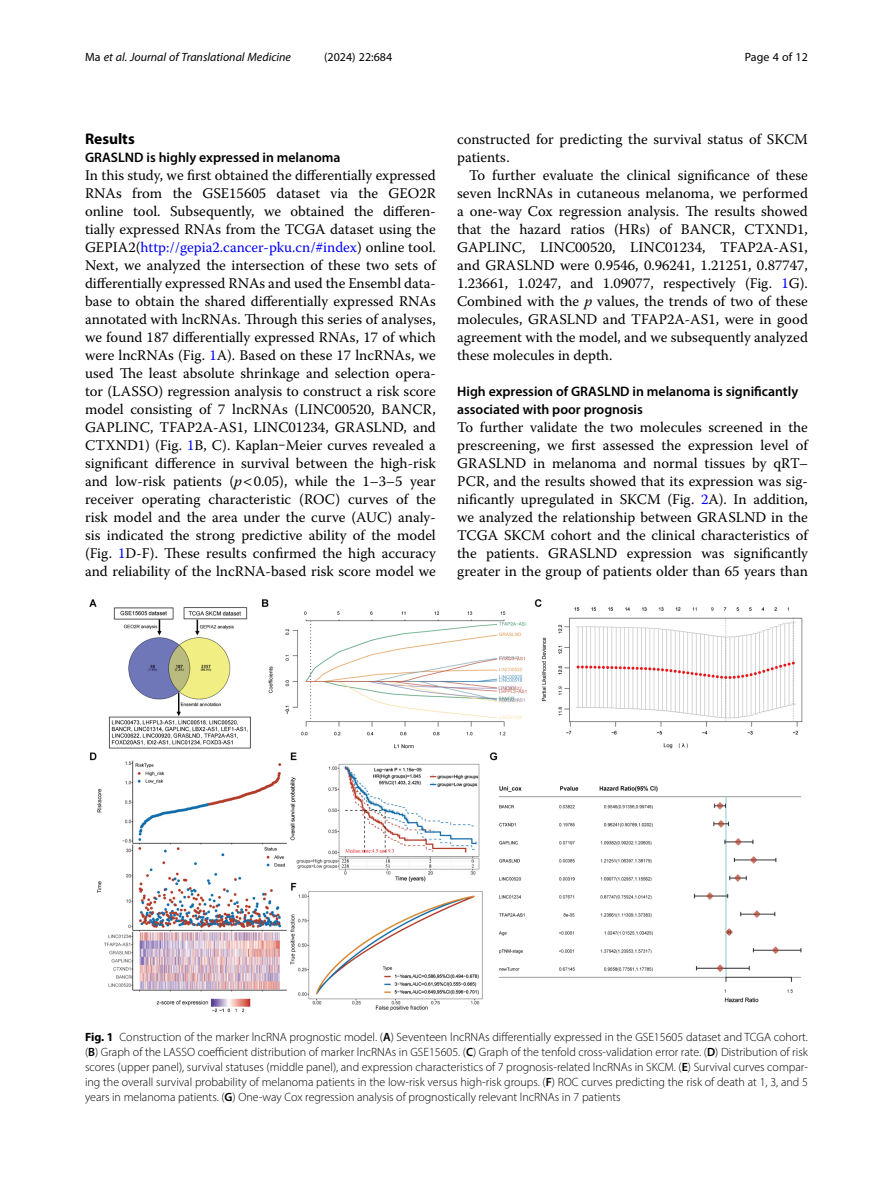
<style>
.page{position:relative;width:893px;height:1191px;background:#fff}
.page>*{position:absolute;margin:0;border:0;box-sizing:border-box;transform-origin:0 0}
.Head_1{font:700 15.45px "Myriad Pro";color:#000}
.Body_Text{font:14.7px/18px "Warnock Pro";color:#000;text-align:justify}
.Body_Text_Indent{font:14.7px/18px "Warnock Pro";color:#000;text-align:justify}
.Head_2{font:600 13.8px/18px "Myriad Pro";color:#000}
.Head_2_After_1{font:600 13.8px "Myriad Pro";color:#000}
.Figure_Caption{font:300 12px/15px "Myriad Pro";color:#000;text-align:justify}
.t1{font:italic 12px "Myriad Pro";color:#000}
.t2{font:12px "Myriad Pro";color:#000}
.s1{font-style:normal}
.s2{color:#00f}
.s3{font-style:italic}
.s4{font-weight:700}
.s5{font-weight:600}
</style>
<div class="page">
<img style="left:89px;top:600px;width:714px;height:413px">
<p class="t1" style="left:85px;top:50px;width:208px"><span class="s1">Ma</span> et al. Journal of Translational Medicine</p>
<p class="t2" style="left:324px;top:50px;width:70px">(2024) 22:684</p>
<p class="t2" style="left:745px;top:50px;width:65px">Page 4 of 12</p>
<p class="Head_1" style="left:85px;top:129px;width:51px">Results</p>
<p class="Head_2_After_1" style="left:85px;top:149px;width:257px">GRASLND is highly expressed in melanoma</p>
<p class="Body_Text" style="left:85px;top:166px;width:352px">In this study, we first obtained the differentially expressed RNAs from the GSE15605 dataset via the GEO2R online tool. Subsequently, we obtained the differen&shy;tially expressed RNAs from the TCGA dataset using the GEPIA2(<span class="s2">http://gepia2.cancer-pku.cn/#index</span>) online tool.<br>Next, we analyzed the intersection of these two sets of differentially expressed RNAs and used the Ensembl data&shy;base to obtain the shared differentially expressed RNAs annotated with lncRNAs. Through this series of analyses, we found 187 differentially expressed RNAs, 17 of which were lncRNAs (Fig. <span class="s2">1</span>A). Based on these 17 lncRNAs, we used The least absolute shrinkage and selection opera&shy;tor (LASSO) regression analysis to construct a risk score model consisting of 7 lncRNAs (LINC00520, BANCR, GAPLINC, TFAP2A-AS1, LINC01234, GRASLND, and CTXND1) (Fig. <span class="s2">1</span>B, C). Kaplan‒Meier curves revealed a significant difference in survival between the high-risk and low-risk patients (<span class="s3">p</span> 0.05), while the 1–3–5 year receiver operating characteristic (ROC) curves of the risk model and the area under the curve (AUC) analy&shy;sis indicated the strong predictive ability of the model (Fig. <span class="s2">1</span>D-F). These results confirmed the high accuracy and reliability of the lncRNA-based risk score model we</p>
<p class="Body_Text" style="left:457px;top:130px;width:352px">constructed for predicting the survival status of SKCM patients.</p>
<p class="Body_Text_Indent" style="left:457px;top:166px;width:352px;text-indent:12px">To further evaluate the clinical significance of these seven lncRNAs in cutaneous melanoma, we performed a one-way Cox regression analysis. The results showed that the hazard ratios (HRs) of BANCR, CTXND1, GAPLINC, LINC00520, LINC01234, TFAP2A-AS1, and GRASLND were 0.9546, 0.96241, 1.21251, 0.87747, 1.23661, 1.0247, and 1.09077, respectively (Fig. <span class="s2">1</span>G).<br>Combined with the <span class="s3">p</span> values, the trends of two of these molecules, GRASLND and TFAP2A-AS1, were in good agreement with the model, and we subsequently analyzed these molecules in depth.</p>
<p class="Head_2" style="left:457px;top:382px;width:343px">High expression of GRASLND in melanoma is significantly associated with poor prognosis</p>
<p class="Body_Text" style="left:457px;top:418px;width:352px">To further validate the two molecules screened in the prescreening, we first assessed the expression level of GRASLND in melanoma and normal tissues by qRT– PCR, and the results showed that its expression was sig&shy;nificantly upregulated in SKCM (Fig. <span class="s2">2</span>A). In addition, we analyzed the relationship between GRASLND in the TCGA SKCM cohort and the clinical characteristics of the patients. GRASLND expression was significantly greater in the group of patients older than 65 years than</p>
<p class="Figure_Caption" style="left:85px;top:1029px;width:724px"><span class="s4">Fig. 1</span> Construction of the marker lncRNA prognostic model. (<span class="s5">A</span>) Seventeen lncRNAs differentially expressed in the GSE15605 dataset and TCGA cohort. (<span class="s5">B</span>) Graph of the LASSO coefficient distribution of marker lncRNAs in GSE15605. (<span class="s5">C</span>) Graph of the tenfold cross-validation error rate. (<span class="s5">D</span>) Distribution of risk scores (upper panel), survival statuses (middle panel), and expression characteristics of 7 prognosis-related lncRNAs in SKCM. (<span class="s5">E</span>) Survival curves compar&shy;ing the overall survival probability of melanoma patients in the low-risk versus high-risk groups. (<span class="s5">F</span>) ROC curves predicting the risk of death at 1, 3, and 5 years in melanoma patients. (<span class="s5">G</span>) One-way Cox regression analysis of prognostically relevant lncRNAs in 7 patients</p>
</div>
